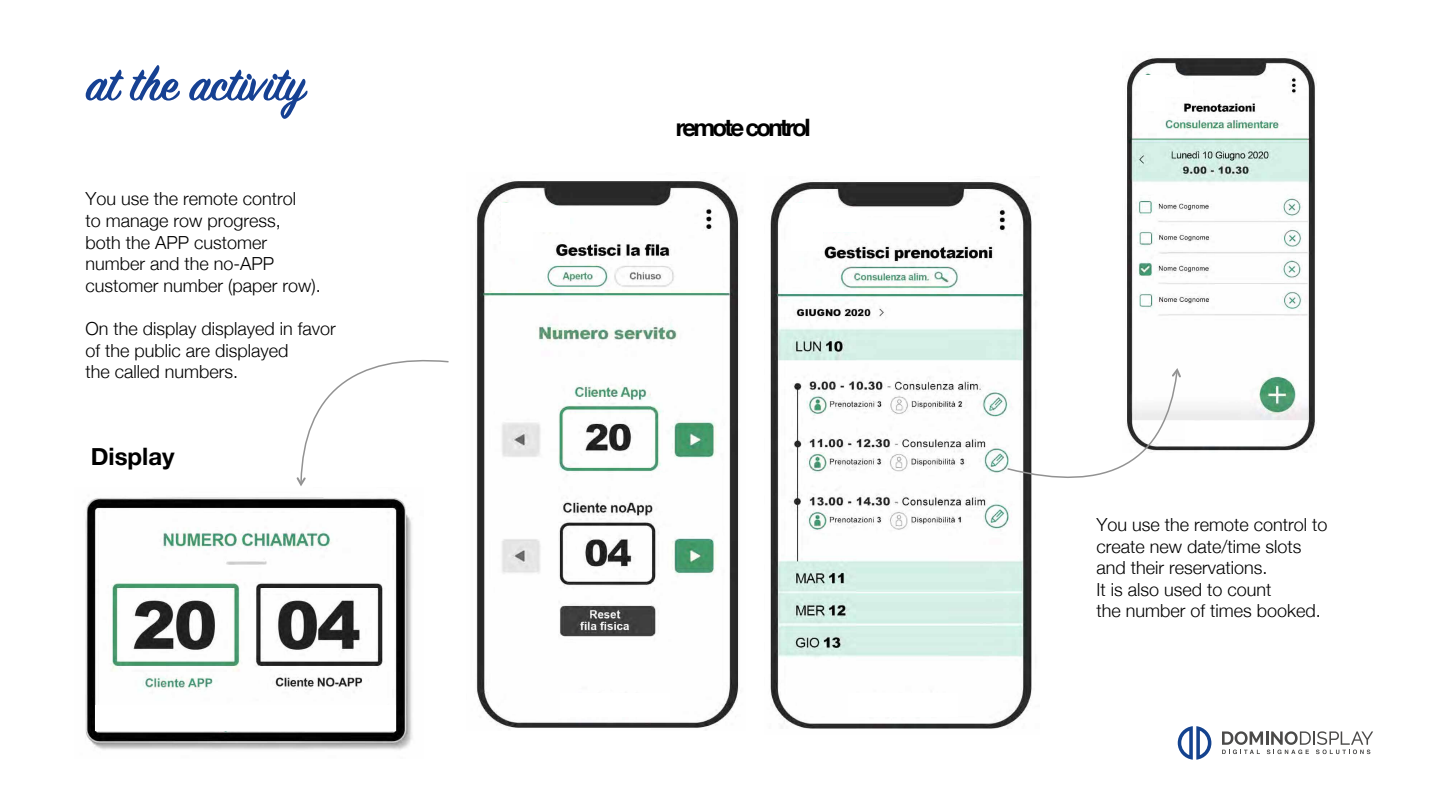
<style>
.page{position:relative;width:1440px;height:810px;background:#fff}
.page>*{position:absolute;margin:0;border:0;box-sizing:border-box;transform-origin:0 0}
.t1{font:600 52.5px "Sign Painter House Script";color:#164193}
.t2{font:700 24px "Helvetica Neue";letter-spacing:-.11em;color:#000}
.t3{font:700 24px "Helvetica Neue";color:#000}
.t4{font:300 18px/21.6px "Helvetica Neue";color:#000}
</style>
<div class="page">
<img style="left:770px;top:182px;width:262px;height:547px">
<img style="left:85px;top:497px;width:328px;height:253px">
<img style="left:476px;top:180px;width:263px;height:550px">
<img style="left:1126px;top:56px;width:189px;height:395px">
<svg style="left:297px;top:360px;width:152px;height:126px"></svg>
<svg style="left:1006px;top:368px;width:175px;height:126px"></svg>
<svg style="left:1178px;top:726px;width:33px;height:34px"></svg>
<svg style="left:1222px;top:731px;width:151px;height:23px"></svg>
<div style="left:95px;top:705px;width:300px;height:26px;background:#fff"></div>
<div style="left:502px;top:203px;width:31px;height:48px;background:#fff"></div>
<div style="left:527px;top:208px;width:43px;height:24px;background:#fff"></div>
<div style="left:560px;top:693px;width:110px;height:24px;background:#fff"></div>
<div style="left:849px;top:693px;width:109px;height:24px;background:#fff"></div>
<div style="left:1185px;top:421px;width:78px;height:24px;background:#fff"></div>
<div style="left:791px;top:203px;width:32px;height:48px;background:#fff"></div>
<div style="left:817px;top:208px;width:43px;height:24px;background:#fff"></div>
<div style="left:1142px;top:75px;width:23px;height:36px;background:#fff"></div>
<div style="left:1161px;top:79px;width:32px;height:18px;background:#fff"></div>
<h1 class="t1" style="left:86px;top:52px;width:221px">at the activity</h1>
<p class="t4" style="left:85px;top:187px;width:237px">You use the remote control<br>to manage row progress,<br>both the APP customer number and the no-APP customer number (paper row).</p>
<p class="t4" style="left:85px;top:316px;width:252px">On the display displayed in favor of the public are displayed<br>the called numbers.</p>
<h2 class="t3" style="left:91px;top:438px;width:85px">Display</h2>
<h2 class="t2" style="left:676px;top:108px;width:137px">remote control</h2>
<p class="t4" style="left:1096px;top:512px;width:233px">You use the remote control to create new date/time slots and their reservations.<br>It is also used to count<br>the number of times booked.</p>
</div>
